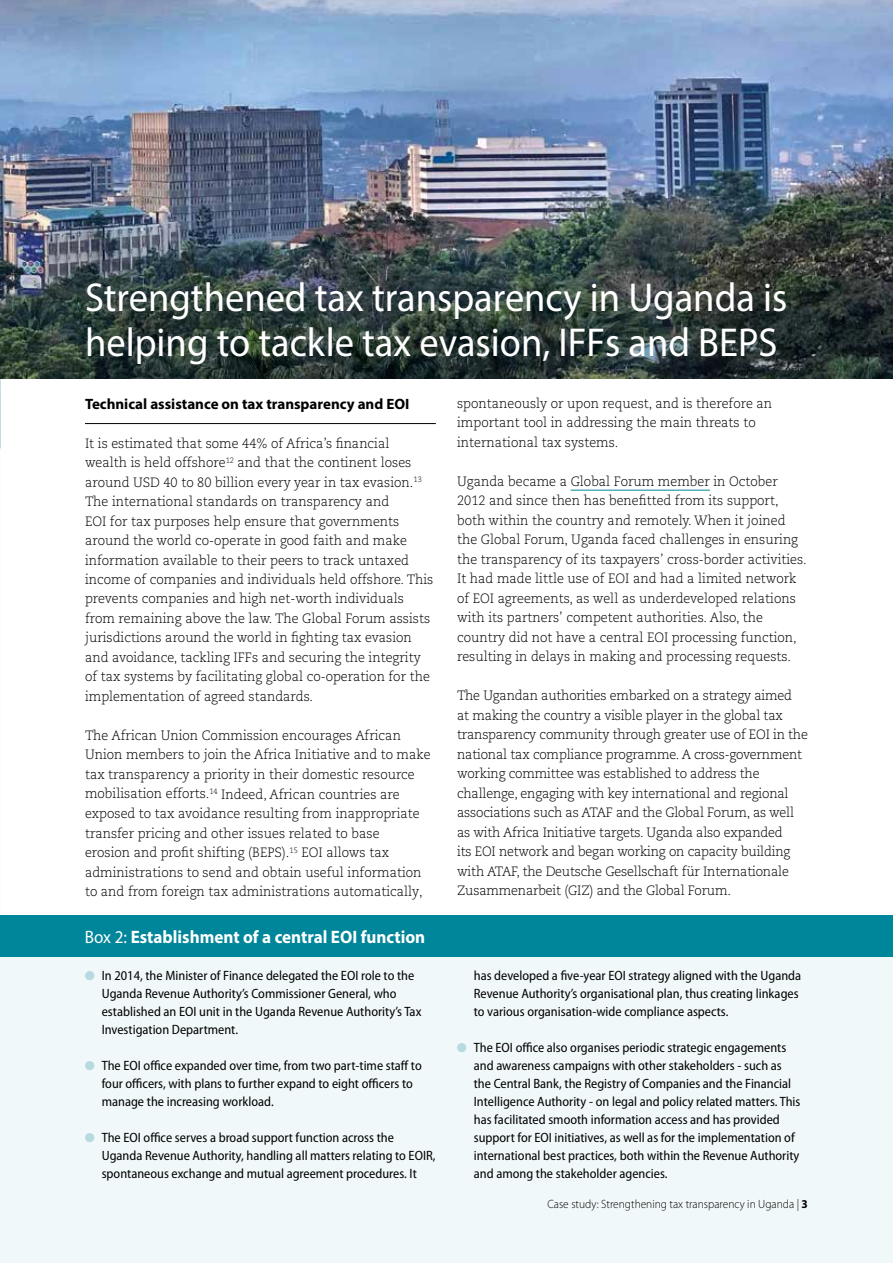
<style>
.page{position:relative;width:893px;height:1263px;background:#fff}
.page>*{position:absolute;margin:0;border:0;box-sizing:border-box;transform-origin:0 0}
.t1{font:40.5px/45px "Myriad Pro";color:#fff;scale:.95 1}
.t2{font:700 18px "Myriad Pro";color:#fff;scale:.95 1}
.t3{font:700 15px "Myriad Pro";color:#000}
.t4{font:300 13.5px/19.5px "Caecilia LT Pro 45";color:#000;scale:.95 1}
.t5{font:semi-condensed 13.5px/18px "Myriad Pro";color:#000}
.t6{font:300 12px "Myriad Pro";color:#000;scale:.95 1}
.s1{font-weight:400}
.s2{color:#b7dae1}
.s3{font-weight:700}
</style>
<div class="page">
<div style="left:0;top:920px;width:893px;height:343px;background:#f1f8fa"></div>
<img style="left:0;top:0;width:893px;height:209px">
<hr style="left:85px;top:423px;width:351px;height:1px;background:#000">
<hr style="left:571px;top:490px;width:139px;height:1px;background:#00869a">
<img style="left:0;top:209px;width:893px;height:169px">
<div style="left:0;top:915px;width:893px;height:41px;background:#00869a"></div>
<h1 class="t1" style="left:85px;top:274px;width:741px">Strengthened tax transparency in Uganda is helping to tackle tax evasion, IFFs and BEPS</h1>
<p class="t3" style="left:85px;top:394px;width:326px">Technical assistance on tax transparency and EOI</p>
<p class="t4" style="left:85px;top:433px;width:368px">It is estimated that some 44% of Africa’s financial wealth is held offshore<sup>12</sup> and that the continent loses around USD 40 to 80 billion every year in tax evasion.<sup>13<br></sup>The international standards on transparency and<br>EOI for tax purposes help ensure that governments around the world co-operate in good faith and make information available to their peers to track untaxed income of companies and individuals held offshore. This prevents companies and high net-worth individuals from remaining above the law. The Global Forum assists jurisdictions around the world in fighting tax evasion and avoidance, tackling IFFs and securing the integrity of tax systems by facilitating global co-operation for the implementation of agreed standards.</p>
<p class="t4" style="left:85px;top:725px;width:365px">The African Union Commission encourages African Union members to join the Africa Initiative and to make tax transparency a priority in their domestic resource mobilisation efforts.<sup>14</sup> Indeed, African countries are exposed to tax avoidance resulting from inappropriate transfer pricing and other issues related to base<br>erosion and profit shifting (BEPS).<sup>15</sup> EOI allows tax administrations to send and obtain useful information to and from foreign tax administrations automatically,</p>
<h2 class="t2" style="left:85px;top:925px;width:360px"><span class="s1">Box 2:</span> Establishment of a central EOI function</h2>
<p class="t5" style="left:102px;top:967px;width:321px;text-indent:-17px"><span class="s2">●</span> In 2014, the Minister of Finance delegated the EOI role to the Uganda Revenue Authority’s Commissioner General, who established an EOI unit in the Uganda Revenue Authority’s Tax Investigation Department.</p>
<p class="t5" style="left:102px;top:1057px;width:322px;text-indent:-17px"><span class="s2">●</span> The EOI office expanded over time, from two part-time staff to four officers, with plans to further expand to eight officers to manage the increasing workload.</p>
<p class="t5" style="left:102px;top:1129px;width:335px;text-indent:-17px"><span class="s2">●</span> The EOI office serves a broad support function across the<br>Uganda Revenue Authority, handling all matters relating to EOIR, spontaneous exchange and mutual agreement procedures. It</p>
<p class="t4" style="left:457px;top:393px;width:333px">spontaneously or upon request, and is therefore an important tool in addressing the main threats to international tax systems.</p>
<p class="t4" style="left:457px;top:471px;width:369px">Uganda became a Global Forum member in October 2012 and since then has benefitted from its support, both within the country and remotely. When it joined the Global Forum, Uganda faced challenges in ensuring the transparency of its taxpayers’ cross-border activities.<br>It had made little use of EOI and had a limited network of EOI agreements, as well as underdeveloped relations with its partners’ competent authorities. Also, the country did not have a central EOI processing function, resulting in delays in making and processing requests.</p>
<p class="t4" style="left:457px;top:685px;width:371px">The Ugandan authorities embarked on a strategy aimed<br>at making the country a visible player in the global tax transparency community through greater use of EOI in the national tax compliance programme. A cross-government working committee was established to address the challenge, engaging with key international and regional associations such as ATAF and the Global Forum, as well as with Africa Initiative targets. Uganda also expanded<br>its EOI network and began working on capacity building with ATAF, the Deutsche Gesellschaft für Internationale Zusammenarbeit (GIZ) and the Global Forum.</p>
<p class="t5" style="left:474px;top:967px;width:329px">has developed a five-year EOI strategy aligned with the Uganda<br>Revenue Authority’s organisational plan, thus creating linkages to various organisation-wide compliance aspects.</p>
<p class="t5" style="left:474px;top:1039px;width:328px;text-indent:-17px"><span class="s2">●</span> The EOI office also organises periodic strategic engagements and awareness campaigns with other stakeholders - such as the Central Bank, the Registry of Companies and the Financial Intelligence Authority - on legal and policy related matters. This has facilitated smooth information access and has provided support for EOI initiatives, as well as for the implementation of international best practices, both within the Revenue Authority and among the stakeholder agencies.</p>
<p class="t6" style="left:547px;top:1197px;width:276px">Case study: Strengthening tax transparency in Uganda | <span class="s3">3</span></p>
</div>
